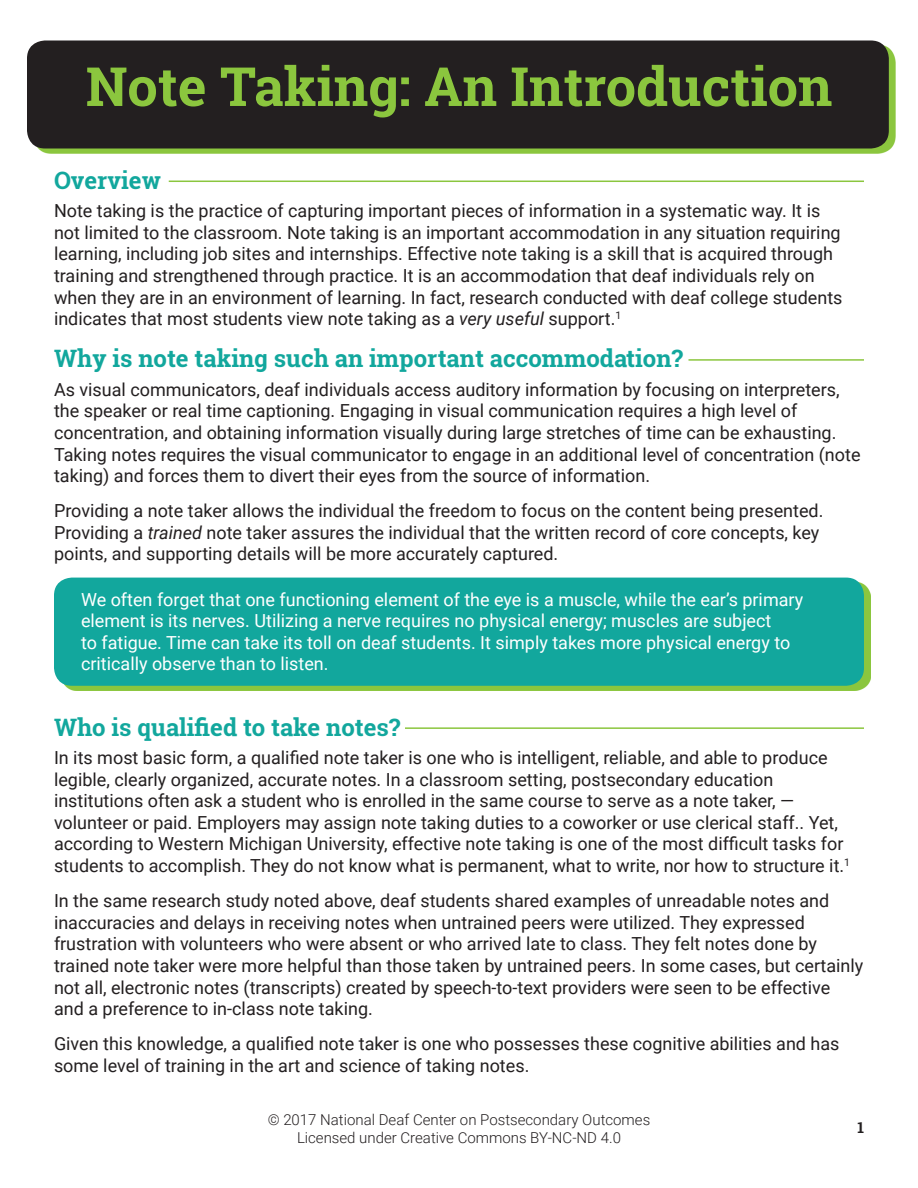
<style>
.page{position:relative;width:918px;height:1188px;background:#fff}
.page>*{position:absolute;margin:0;border:0;box-sizing:border-box;transform-origin:0 0}
.Title_2{font:700 54px "Roboto Slab";color:#8bc63e}
.t1{font:700 24px "Roboto Slab";color:#12a79d}
.t2{font:18px/21.6px "Roboto";color:#231f20}
.t3{font:18px/21.6px "Roboto";color:#fff}
.t4{font:300 15px/18px "Roboto";color:#231f20;text-align:center}
.Header_Right_Aligned{font:700 15px "Roboto Slab";color:#231f20}
.s1{font-style:italic}
</style>
<div class="page">
<svg style="left:34px;top:45px;width:862px;height:108px;background:#86ba42"></svg>
<div style="left:27px;top:40px;width:862px;height:108px;background:#231f20;border-radius:18px"></div>
<hr style="left:169px;top:181px;width:695px;height:1px;background:#8bc63e">
<hr style="left:688px;top:359px;width:176px;height:2px;background:#8bc63e">
<hr style="left:405px;top:727px;width:459px;height:2px;background:#8bc63e">
<div style="left:61px;top:582px;width:810px;height:109px;background:#8bc63e"></div>
<div style="left:54px;top:578px;width:810px;height:108px;background:#12a79d;border-radius:18px"></div>
<p class="Title_2" style="left:86px;top:49px;width:748px">Note Taking: An Introduction</p>
<h1 class="t1" style="left:54px;top:164px;width:109px">Overview</h1>
<p class="t2" style="left:54px;top:199px;width:790px">Note taking is the practice of capturing important pieces of information in a systematic way. It is not limited to the classroom. Note taking is an important accommodation in any situation requiring learning, including job sites and internships. Effective note taking is a skill that is acquired through training and strengthened through practice. It is an accommodation that deaf individuals rely on when they are in an environment of learning. In fact, research conducted with deaf college students indicates that most students view note taking as a <span class="s1">very useful</span> support.<sup>1</sup></p>
<h1 class="t1" style="left:54px;top:342px;width:631px">Why is note taking such an important accommodation?</h1>
<p class="t2" style="left:54px;top:378px;width:808px">As visual communicators, deaf individuals access auditory information by focusing on interpreters, the speaker or real time captioning. Engaging in visual communication requires a high level of concentration, and obtaining information visually during large stretches of time can be exhausting.<br>Taking notes requires the visual communicator to engage in an additional level of concentration (note taking) and forces them to divert their eyes from the source of information.</p>
<p class="t2" style="left:54px;top:499px;width:771px">Providing a note taker allows the individual the freedom to focus on the content being presented.<br>Providing a <span class="s1">trained</span> note taker assures the individual that the written record of core concepts, key points, and supporting details will be more accurately captured.</p>
<p class="t3" style="left:81px;top:588px;width:724px">We often forget that one functioning element of the eye is a muscle, while the ear’s primary element is its nerves. Utilizing a nerve requires no physical energy; muscles are subject<br>to fatigue. Time can take its toll on deaf students. It simply takes more physical energy to critically observe than to listen.</p>
<h1 class="t1" style="left:54px;top:711px;width:348px">Who is qualified to take notes?</h1>
<p class="t2" style="left:54px;top:746px;width:798px">In its most basic form, a qualified note taker is one who is intelligent, reliable, and able to produce legible, clearly organized, accurate notes. In a classroom setting, postsecondary education institutions often ask a student who is enrolled in the same course to serve as a note taker, — volunteer or paid. Employers may assign note taking duties to a coworker or use clerical staff.. Yet, according to Western Michigan University, effective note taking is one of the most difficult tasks for students to accomplish. They do not know what is permanent, what to write, nor how to structure it.<sup>1</sup></p>
<p class="t2" style="left:54px;top:889px;width:811px">In the same research study noted above, deaf students shared examples of unreadable notes and inaccuracies and delays in receiving notes when untrained peers were utilized. They expressed frustration with volunteers who were absent or who arrived late to class. They felt notes done by trained note taker were more helpful than those taken by untrained peers. In some cases, but certainly not all, electronic notes (transcripts) created by speech-to-text providers were seen to be effective and a preference to in-class note taking.</p>
<p class="t2" style="left:54px;top:1032px;width:787px">Given this knowledge, a qualified note taker is one who possesses these cognitive abilities and has some level of training in the art and science of taking notes.</p>
<p class="t4" style="left:268px;top:1110px;width:384px">© 2017 National Deaf Center on Postsecondary Outcomes<br>Licensed under Creative Commons BY-NC-ND 4.0</p>
<p class="Header_Right_Aligned" style="left:857px;top:1117px;width:8px">1</p>
</div>
